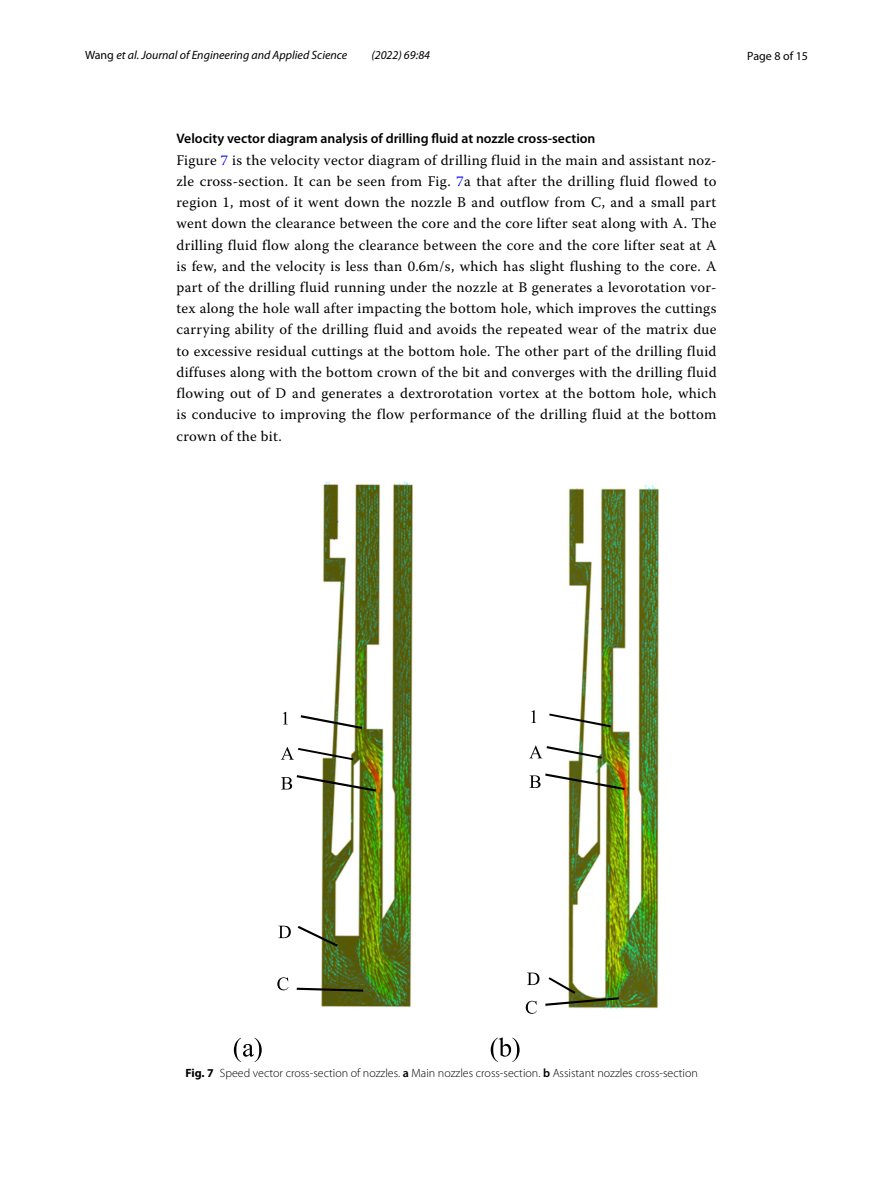
<style>
.page{position:relative;width:893px;height:1187px;background:#fff}
.page>*{position:absolute;margin:0;border:0;box-sizing:border-box;transform-origin:0 0}
.t1{font:14.7px/21.3px "Warnock Pro";letter-spacing:.02em;color:#000;text-align:justify}
.t2{font:600 13.8px "Myriad Pro";color:#000}
.t3{font:300 12px "Myriad Pro";color:#000}
.t4{font:italic 12px "Myriad Pro";color:#000}
.t5{font:12px "Myriad Pro";color:#000}
.s1{font-style:normal}
.s2{color:#00f}
.s3{font-weight:700}
.s4{font-weight:600}
</style>
<div class="page">
<img style="left:322px;top:481px;width:337px;height:527px">
<svg style="left:234px;top:1037px;width:28px;height:25px"></svg>
<svg style="left:491px;top:1037px;width:29px;height:24px"></svg>
<svg style="left:301px;top:715px;width:61px;height:14px"></svg>
<svg style="left:283px;top:711px;width:4px;height:13px"></svg>
<svg style="left:297px;top:987px;width:66px;height:4px"></svg>
<svg style="left:298px;top:925px;width:40px;height:21px"></svg>
<svg style="left:278px;top:925px;width:13px;height:13px"></svg>
<svg style="left:281px;top:775px;width:95px;height:16px"></svg>
<svg style="left:277px;top:977px;width:11px;height:13px"></svg>
<svg style="left:281px;top:747px;width:72px;height:13px"></svg>
<svg style="left:549px;top:713px;width:62px;height:14px"></svg>
<svg style="left:531px;top:710px;width:5px;height:12px"></svg>
<svg style="left:545px;top:977px;width:74px;height:28px"></svg>
<svg style="left:527px;top:972px;width:12px;height:12px"></svg>
<svg style="left:529px;top:773px;width:96px;height:17px"></svg>
<svg style="left:526px;top:1000px;width:11px;height:13px"></svg>
<svg style="left:529px;top:745px;width:73px;height:13px"></svg>
<p class="t4" style="left:85px;top:48px;width:264px"><span class="s1">Wang</span> et al. Journal of Engineering and Applied Science</p>
<p class="t4" style="left:371px;top:48px;width:60px">(2022) 69:84</p>
<p class="t5" style="left:747px;top:48px;width:62px">Page 8 of 15</p>
<p class="t2" style="left:176px;top:130px;width:421px">Velocity vector diagram analysis of drilling fluid at nozzle cross‑section</p>
<p class="t1" style="left:176px;top:149px;width:542px">Figure <span class="s2">7</span> is the velocity vector diagram of drilling fluid in the main and assistant noz&shy;zle cross-section. It can be seen from Fig. <span class="s2">7</span>a that after the drilling fluid flowed to region 1, most of it went down the nozzle B and outflow from C, and a small part went down the clearance between the core and the core lifter seat along with A. The drilling fluid flow along the clearance between the core and the core lifter seat at A is few, and the velocity is less than 0.6m/s, which has slight flushing to the core. A part of the drilling fluid running under the nozzle at B generates a levorotation vor&shy;tex along the hole wall after impacting the bottom hole, which improves the cuttings carrying ability of the drilling fluid and avoids the repeated wear of the matrix due to excessive residual cuttings at the bottom hole. The other part of the drilling fluid diffuses along with the bottom crown of the bit and converges with the drilling fluid flowing out of D and generates a dextrorotation vortex at the bottom hole, which is conducive to improving the flow performance of the drilling fluid at the bottom crown of the bit.</p>
<p class="t3" style="left:185px;top:1066px;width:514px"><span class="s3">Fig. 7</span> Speed vector cross-section of nozzles. <span class="s4">a</span> Main nozzles cross-section. <span class="s4">b</span> Assistant nozzles cross-section</p>
</div>
